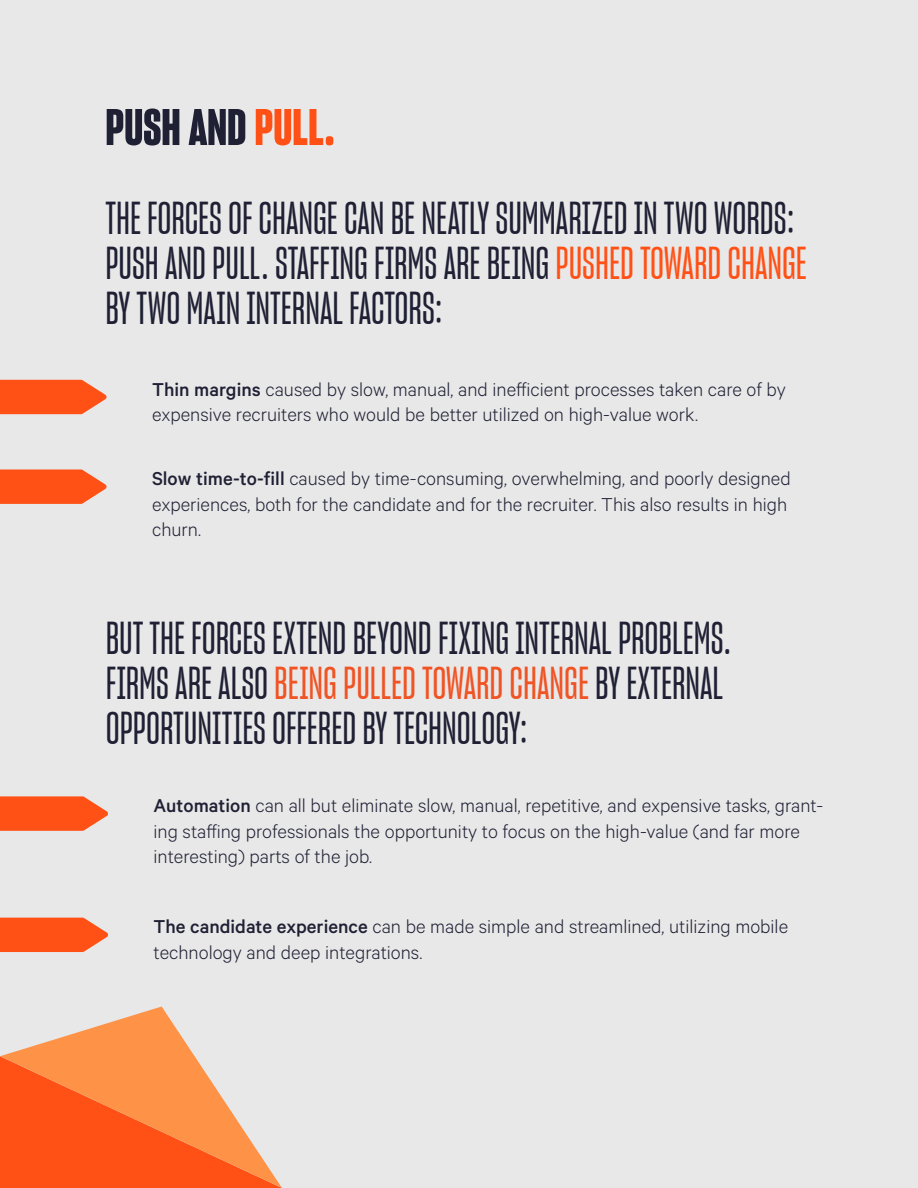
<style>
.page{position:relative;width:918px;height:1188px;background:#e8e8e8}
.page>*{position:absolute;margin:0;border:0;box-sizing:border-box;transform-origin:0 0}
.t1{font:49.95px "Sharp Grotesk Bold 13";color:#1f2034}
.t2{font:45px/45px "Sharp Grotesk Medium 11";color:#1f2034}
.t3{font:300 21px/25.5px "Calibre";color:#1f2034}
.s1{color:#ff5116}
.s2{font-weight:500}
.s3{color:#f05424}
</style>
<div class="page">
<svg style="left:0;top:1007px;width:282px;height:181px"></svg>
<svg style="left:0;top:380px;width:107px;height:34px;background:#fc612c"></svg>
<svg style="left:0;top:469px;width:107px;height:35px;background:#fc6330"></svg>
<svg style="left:0;top:796px;width:108px;height:35px;background:#fc622f"></svg>
<svg style="left:0;top:918px;width:108px;height:34px;background:#fc602b"></svg>
<h1 class="t1" style="left:105px;top:95px;width:231px">PUSH AND <span class="s1">PULL.</span></h1>
<h2 class="t2" style="left:105px;top:195px;width:703px">THE FORCES OF CHANGE CAN BE NEATLY SUMMARIZED IN TWO WORDS:<br>PUSH AND PULL. STAFFING FIRMS ARE BEING <span class="s1">PUSHED TOWARD CHANGE<br></span>BY TWO MAIN INTERNAL FACTORS:</h2>
<p class="t3" style="left:152px;top:375px;width:635px"><span class="s2">Thin margins</span> caused by slow, manual, and inefficient processes taken care of by expensive recruiters who would be better utilized on high-value work.</p>
<p class="t3" style="left:152px;top:465px;width:640px"><span class="s2">Slow time-to-fill</span> caused by time-consuming, overwhelming, and poorly designed experiences, both for the candidate and for the recruiter. This also results in high churn.</p>
<h2 class="t2" style="left:106px;top:614px;width:627px">BUT THE FORCES EXTEND BEYOND FIXING INTERNAL PROBLEMS.<br>FIRMS ARE ALSO <span class="s3">BEING PULLED TOWARD CHANGE</span> BY EXTERNAL<br>OPPORTUNITIES OFFERED BY TECHNOLOGY:</h2>
<p class="t3" style="left:154px;top:792px;width:671px"><span class="s2">Automation</span> can all but eliminate slow, manual, repetitive, and expensive tasks, grant&shy;ing staffing professionals the opportunity to focus on the high-value (and far more interesting) parts of the job.</p>
<p class="t3" style="left:154px;top:913px;width:636px"><span class="s2">The candidate experience</span> can be made simple and streamlined, utilizing mobile technology and deep integrations.</p>
</div>
